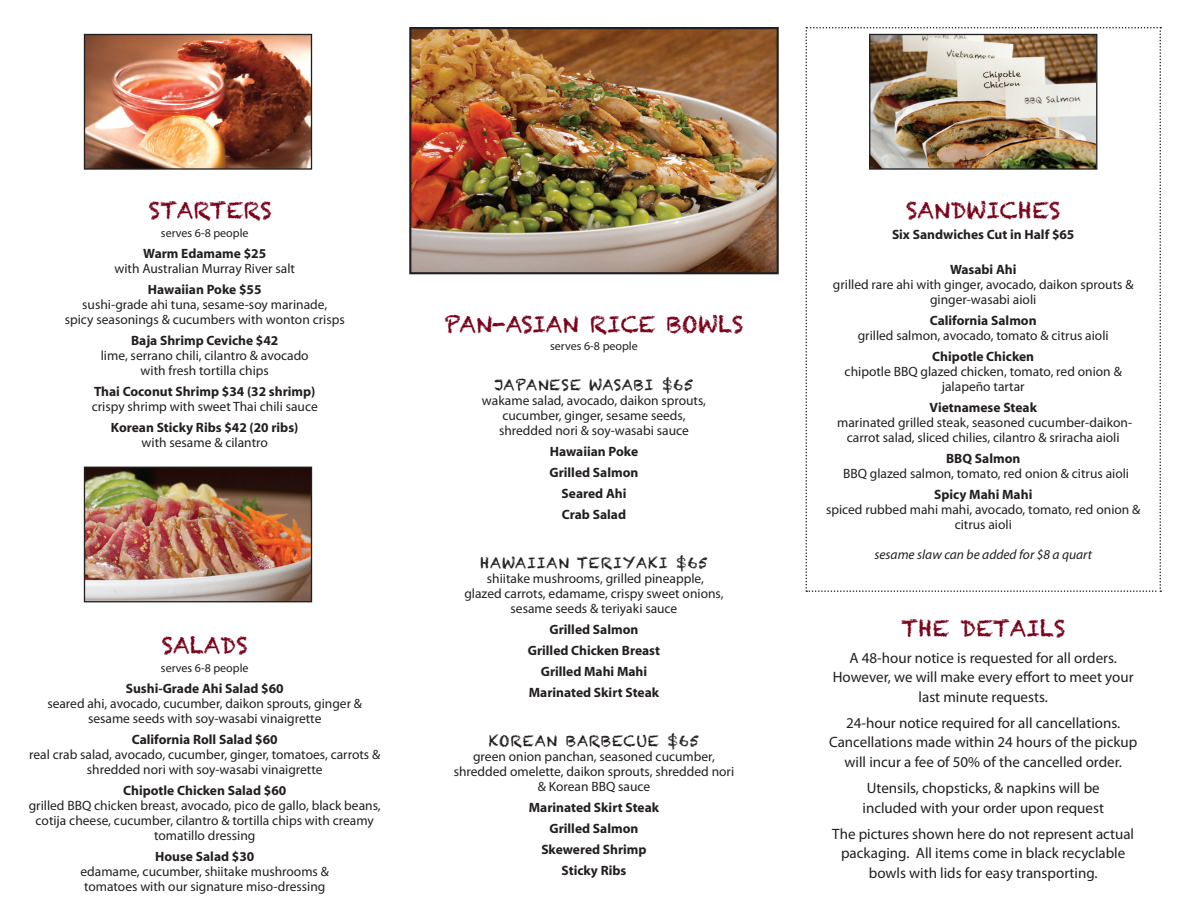
<style>
.page{position:relative;width:1188px;height:918px;background:#fff}
.page>*{position:absolute;margin:0;border:0;box-sizing:border-box;transform-origin:0 0}
.section{font:22.5px "Chalkduster";color:#7a021a}
.t1{font:15px/19.5px "Myriad Pro";color:#231f20;text-align:center}
.t2{font:15px "Chalkduster";letter-spacing:.05em;color:#231f20}
.t3{font:13.5px/15px "Myriad Pro";color:#231f20;text-align:center}
.t4{font:700 13.5px "Myriad";color:#231f20}
.t5{font:italic 13.5px "Myriad";color:#231f20}
.t6{font:12px "Myriad Pro";color:#231f20}
</style>
<div class="page">
<img style="left:86px;top:36px;width:224px;height:132px">
<div style="left:84px;top:34px;width:228px;height:136px;border:1px solid #231f20"></div>
<img style="left:86px;top:469px;width:224px;height:131px">
<div style="left:84px;top:467px;width:228px;height:135px;border:1px solid #231f20"></div>
<svg style="left:806px;top:27px;width:355px;height:565px"></svg>
<img style="left:412px;top:30px;width:364px;height:241px">
<div style="left:409px;top:27px;width:370px;height:247px;border:2px solid #231f20"></div>
<img style="left:871px;top:36px;width:224px;height:132px">
<div style="left:869px;top:34px;width:228px;height:136px;border:1px solid #231f20"></div>
<p class="section" style="left:149px;top:197px;width:124px">STARTERS</p>
<p class="t6" style="left:161px;top:226px;width:89px">serves 6-8 people</p>
<p class="t4" style="left:143px;top:247px;width:124px">Warm Edamame $25</p>
<p class="t3" style="left:114px;top:261px;width:182px">with Australian Murray River salt</p>
<p class="t4" style="left:148px;top:283px;width:115px">Hawaiian Poke $55</p>
<p class="t3" style="left:65px;top:297px;width:282px">sushi-grade ahi tuna, sesame-soy marinade,<br>spicy seasonings &amp; cucumbers with wonton crisps</p>
<p class="t4" style="left:131px;top:334px;width:149px">Baja Shrimp Ceviche $42</p>
<p class="t3" style="left:101px;top:348px;width:209px">lime, serrano chili, cilantro &amp; avocado with fresh tortilla chips</p>
<p class="t4" style="left:94px;top:385px;width:223px">Thai Coconut Shrimp $34 (32 shrimp)</p>
<p class="t3" style="left:92px;top:399px;width:228px">crispy shrimp with sweet Thai chili sauce</p>
<p class="t4" style="left:111px;top:421px;width:189px">Korean Sticky Ribs $42 (20 ribs)</p>
<p class="t3" style="left:142px;top:435px;width:128px">with sesame &amp; cilantro</p>
<p class="section" style="left:162px;top:632px;width:87px">SALADS</p>
<p class="t6" style="left:161px;top:660px;width:89px">serves 6-8 people</p>
<p class="t4" style="left:126px;top:681px;width:159px">Sushi-Grade Ahi Salad $60</p>
<p class="t3" style="left:47px;top:695px;width:316px">seared ahi, avocado, cucumber, daikon sprouts, ginger &amp; sesame seeds with soy-wasabi vinaigrette</p>
<p class="t4" style="left:132px;top:732px;width:147px">California Roll Salad $60</p>
<p class="t3" style="left:29px;top:746px;width:353px">real crab salad, avocado, cucumber, ginger, tomatoes, carrots &amp;</p>
<p class="t3" style="left:87px;top:761px;width:237px">shredded nori with soy-wasabi vinaigrette</p>
<p class="t4" style="left:123px;top:783px;width:165px">Chipotle Chicken Salad $60</p>
<p class="t3" style="left:29px;top:797px;width:353px">grilled BBQ chicken breast, avocado, pico de gallo, black beans, cotija cheese, cucumber, cilantro &amp; tortilla chips with creamy tomatillo dressing</p>
<p class="t4" style="left:155px;top:849px;width:101px">House Salad $30</p>
<p class="t3" style="left:80px;top:863px;width:250px;text-align:left">edamame, cucumber, shiitake mushrooms &amp; tomatoes with our signature miso-dressing</p>
<p class="section" style="left:445px;top:311px;width:300px">PAN-ASIAN RICE BOWLS</p>
<p class="t6" style="left:550px;top:339px;width:89px">serves 6-8 people</p>
<p class="t2" style="left:494px;top:376px;width:201px">JAPANESE WASABI $65</p>
<p class="t3" style="left:482px;top:393px;width:226px">wakame salad, avocado, daikon sprouts, cucumber, ginger, sesame seeds, shredded nori &amp; soy-wasabi sauce</p>
<p class="t4" style="left:550px;top:445px;width:90px">Hawaiian Poke</p>
<p class="t4" style="left:550px;top:466px;width:90px">Grilled Salmon</p>
<p class="t4" style="left:562px;top:487px;width:66px">Seared Ahi</p>
<p class="t4" style="left:562px;top:508px;width:66px">Crab Salad</p>
<p class="t2" style="left:480px;top:554px;width:229px">HAWAIIAN TERIYAKI $65</p>
<p class="t3" style="left:464px;top:571px;width:261px">shiitake mushrooms, grilled pineapple,<br>glazed carrots, edamame, crispy sweet onions, sesame seeds &amp; teriyaki sauce</p>
<p class="t4" style="left:550px;top:622px;width:90px">Grilled Salmon</p>
<p class="t4" style="left:528px;top:643px;width:134px">Grilled Chicken Breast</p>
<p class="t4" style="left:541px;top:664px;width:108px">Grilled Mahi Mahi</p>
<p class="t4" style="left:529px;top:685px;width:132px">Marinated Skirt Steak</p>
<p class="t2" style="left:489px;top:732px;width:212px">KOREAN BARBECUE $65</p>
<p class="t3" style="left:454px;top:748px;width:282px">green onion panchan, seasoned cucumber, shredded omelette, daikon sprouts, shredded nori &amp; Korean BBQ sauce</p>
<p class="t4" style="left:529px;top:800px;width:132px">Marinated Skirt Steak</p>
<p class="t4" style="left:550px;top:821px;width:90px">Grilled Salmon</p>
<p class="t4" style="left:541px;top:842px;width:107px">Skewered Shrimp</p>
<p class="t4" style="left:562px;top:863px;width:66px">Sticky Ribs</p>
<p class="section" style="left:906px;top:197px;width:156px">SANDWICHES</p>
<p class="t4" style="left:892px;top:228px;width:184px">Six Sandwiches Cut in Half $65</p>
<p class="t4" style="left:950px;top:262px;width:68px">Wasabi Ahi</p>
<p class="t3" style="left:833px;top:277px;width:302px">grilled rare ahi with ginger, avocado, daikon sprouts &amp; ginger-wasabi aioli</p>
<p class="t4" style="left:930px;top:313px;width:108px">California Salmon</p>
<p class="t3" style="left:858px;top:328px;width:253px">grilled salmon, avocado, tomato &amp; citrus aioli</p>
<p class="t4" style="left:932px;top:349px;width:103px">Chipotle Chicken</p>
<p class="t3" style="left:845px;top:364px;width:279px">chipotle BBQ glazed chicken, tomato, red onion &amp; jalapeño tartar</p>
<p class="t4" style="left:929px;top:400px;width:109px">Vietnamese Steak</p>
<p class="t3" style="left:837px;top:415px;width:297px">marinated grilled steak, seasoned cucumber-daikon&shy;carrot salad, sliced chilies, cilantro &amp; sriracha aioli</p>
<p class="t4" style="left:946px;top:451px;width:76px">BBQ Salmon</p>
<p class="t3" style="left:843px;top:466px;width:287px">BBQ glazed salmon, tomato, red onion &amp; citrus aioli</p>
<p class="t4" style="left:934px;top:487px;width:100px">Spicy Mahi Mahi</p>
<p class="t3" style="left:826px;top:502px;width:316px">spiced rubbed mahi mahi, avocado, tomato, red onion &amp; citrus aioli</p>
<p class="t5" style="left:874px;top:548px;width:219px">sesame slaw can be added for $8 a quart</p>
<p class="section" style="left:901px;top:616px;width:166px">THE DETAILS</p>
<p class="t1" style="left:833px;top:648px;width:302px">A 48-hour notice is requested for all orders.<br>However, we will make every effort to meet your last minute requests.</p>
<p class="t1" style="left:829px;top:713px;width:310px">24-hour notice required for all cancellations.<br>Cancellations made within 24 hours of the pickup will incur a fee of 50% of the cancelled order.</p>
<p class="t1" style="left:863px;top:778px;width:243px;text-align:left">Utensils, chopsticks, &amp; napkins will be included with your order upon request</p>
<p class="t1" style="left:832px;top:824px;width:303px">The pictures shown here do not represent actual packaging. All items come in black recyclable bowls with lids for easy transporting.</p>
</div>
